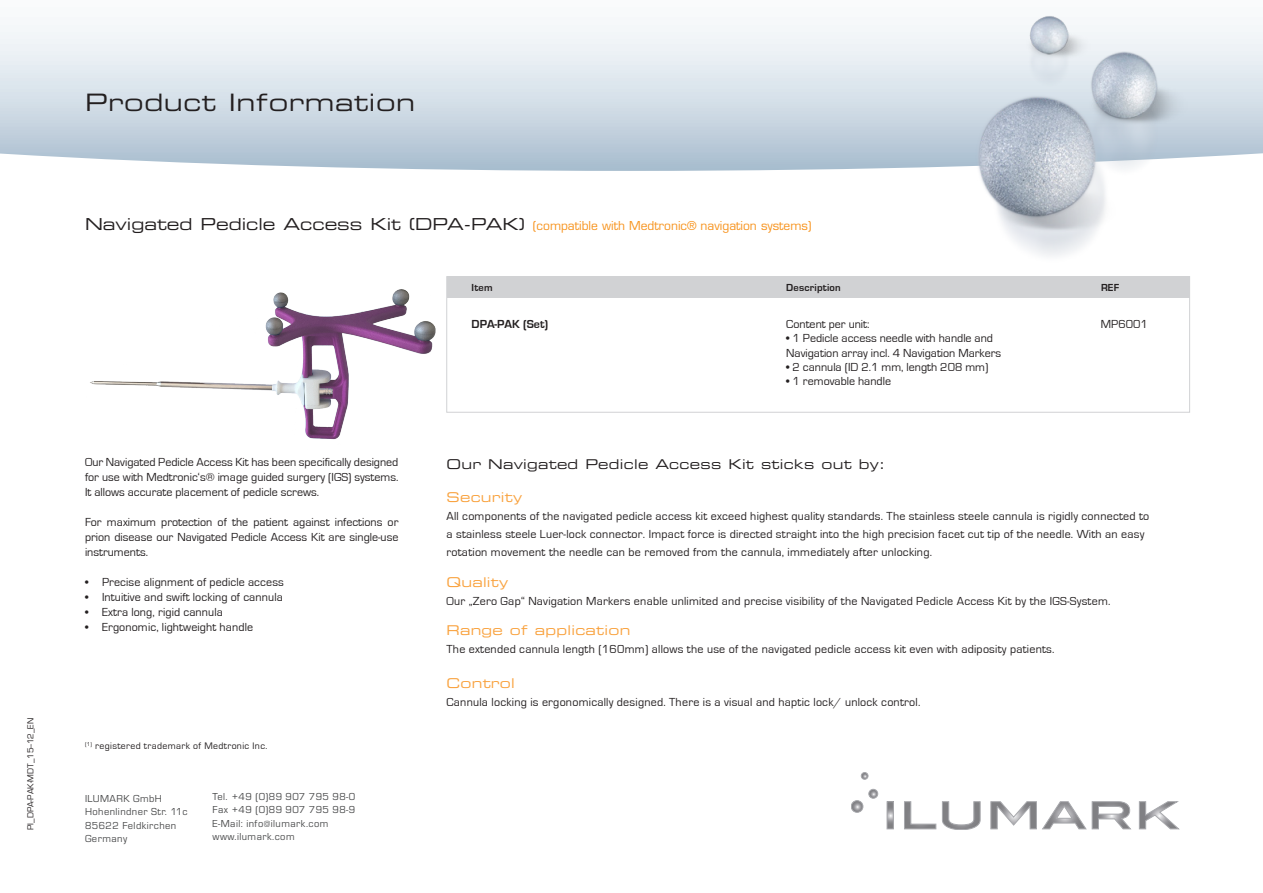
<style>
.page{position:relative;width:1263px;height:893px;background:#fff}
.page>*{position:absolute;margin:0;border:0;box-sizing:border-box;transform-origin:0 0}
.t1{font:24px "Eurostile Extended Two";letter-spacing:.025em;color:#231f20}
.t2{font:13.5px "Eurostile Extended Two";letter-spacing:.02em;color:#231f20}
.t3{font:13.5px "Eurostile Extended Two";letter-spacing:.02em;color:#f9a23e}
.t4{font:12px/15px "Eurostile";letter-spacing:.02em;color:#231f20;text-align:justify}
.t5{font:12px/14.4px "Eurostile";color:#231f20}
.t6{font:12px "Eurostile";color:#f7931d}
.t7{font:700 12px "Eurostile";color:#231f20}
.t8{font:10.5px/13.5px "Eurostile T";letter-spacing:.04em;color:#4b4c4d}
.t9{font:700 10.5px "Eurostile";letter-spacing:.02em;color:#231f20}
.t10{font:9.75px "Eurostile";letter-spacing:.04em;color:#231f20}
.t11{font:9px "Eurostile";color:#231f20}
.s1{font-family:"Eurostile Extended Two";font-size:16.5px;color:#231f20}
</style>
<div class="page">
<svg style="left:0;top:25px;width:1263px;height:146px"></svg>
<div style="left:447px;top:277px;width:742px;height:21px;background:#d1d2d4"></div>
<div style="left:446px;top:276px;width:744px;height:136px;border:1px solid #d1d2d4"></div>
<svg style="left:851px;top:801px;width:12px;height:11px"></svg>
<div style="left:851px;top:800px;width:12px;height:12px;border:1px solid #a8a9ad;border-radius:50%"></div>
<svg style="left:869px;top:789px;width:9px;height:9px"></svg>
<div style="left:869px;top:789px;width:9px;height:9px;border:1px solid #a8a9ad;border-radius:50%"></div>
<svg style="left:861px;top:772px;width:7px;height:7px"></svg>
<div style="left:861px;top:772px;width:7px;height:7px;border:1px solid #a8a9ad;border-radius:50%"></div>
<svg style="left:889px;top:803px;width:2px;height:24px"></svg>
<div style="left:887px;top:801px;width:6px;height:28px;border:1px solid #a8a9ad"></div>
<svg style="left:904px;top:801px;width:32px;height:28px"></svg>
<svg style="left:942px;top:801px;width:38px;height:29px"></svg>
<svg style="left:990px;top:801px;width:96px;height:28px"></svg>
<svg style="left:1092px;top:801px;width:39px;height:28px"></svg>
<svg style="left:1139px;top:801px;width:40px;height:28px"></svg>
<img style="left:90px;top:289px;width:346px;height:151px">
<img style="left:958px;top:15px;width:237px;height:241px">
<p class="t11" style="left:26px;top:830px;width:114px;rotate:-90deg">PI_DPA-PAK-MDT_15--12_EN</p>
<h1 class="t1" style="left:85px;top:86px;width:332px">Product Information</h1>
<p class="t6" style="left:85px;top:219px;width:728px"><span class="s1">Navigated Pedicle Access Kit (DPA-PAK)</span> (compatible with Medtronic® navigation systems)</p>
<p class="t9" style="left:472px;top:282px;width:23px">Item</p>
<p class="t9" style="left:786px;top:282px;width:56px">Description</p>
<p class="t9" style="left:1101px;top:282px;width:20px">REF</p>
<p class="t4" style="left:85px;top:455px;width:315px">Our Navigated Pedicle Access Kit has been specifically designed for use with Medtronic‘s® image guided surgery (IGS) systems.<br>It allows accurate placement of pedicle screws.</p>
<p class="t4" style="left:85px;top:515px;width:315px">For maximum protection of the patient against infections or prion disease our Navigated Pedicle Access Kit are single-use instruments.</p>
<p class="t4" style="left:85px;top:575px;width:200px">• Precise alignment of pedicle access</p>
<p class="t4" style="left:85px;top:590px;width:199px">• Intuitive and swift locking of cannula</p>
<p class="t4" style="left:85px;top:605px;width:139px">• Extra long, rigid cannula</p>
<p class="t4" style="left:85px;top:620px;width:170px">• Ergonomic, lightweight handle</p>
<p class="t10" style="left:85px;top:741px;width:184px"><sup>(1)</sup> registered trademark of Medtronic Inc.</p>
<p class="t8" style="left:85px;top:791px;width:104px">ILUMARK GmbH<br>Hohenlindner Str. 11c<br>85622 Feldkirchen<br>Germany</p>
<p class="t8" style="left:213px;top:789px;width:144px">Tel. +49 (0)89 907 795 98-0<br>Fax +49 (0)89 907 795 98-9<br>E-Mail: info@ilumark.com www.ilumark.com</p>
<p class="t7" style="left:472px;top:318px;width:78px">DPA-PAK (Set)</p>
<p class="t5" style="left:786px;top:317px;width:85px">Content per unit:</p>
<p class="t4" style="left:1101px;top:317px;width:48px">MP6001</p>
<p class="t5" style="left:786px;top:331px;width:216px">• 1 Pedicle access needle with handle and<br>Navigation array incl. 4 Navigation Markers</p>
<p class="t5" style="left:786px;top:360px;width:204px">• 2 cannula (ID 2.1 mm, length 208 mm)</p>
<p class="t5" style="left:786px;top:375px;width:106px">• 1 removable handle</p>
<p class="t2" style="left:446px;top:455px;width:440px">Our Navigated Pedicle Access Kit sticks out by:</p>
<p class="t3" style="left:446px;top:488px;width:77px">Security</p>
<p class="t4" style="left:446px;top:507px;width:704px;line-height:18px;text-align:left">All components of the navigated pedicle access kit exceed highest quality standards. The stainless steele cannula is rigidly connected to a stainless steele Luer-lock connector. Impact force is directed straight into the high precision facet cut tip of the needle. With an easy rotation movement the needle can be removed from the cannula, immediately after unlocking.</p>
<p class="t3" style="left:446px;top:572px;width:63px">Quality</p>
<p class="t4" style="left:446px;top:593px;width:665px">Our „Zero Gap“ Navigation Markers enable unlimited and precise visibility of the Navigated Pedicle Access Kit by the IGS-System.</p>
<p class="t3" style="left:446px;top:621px;width:185px">Range of application</p>
<p class="t4" style="left:446px;top:642px;width:609px">The extended cannula length (160mm) allows the use of the navigated pedicle access kit even with adiposity patients.</p>
<p class="t3" style="left:446px;top:674px;width:70px">Control</p>
<p class="t4" style="left:446px;top:695px;width:475px">Cannula locking is ergonomically designed. There is a visual and haptic lock/ unlock control.</p>
</div>
